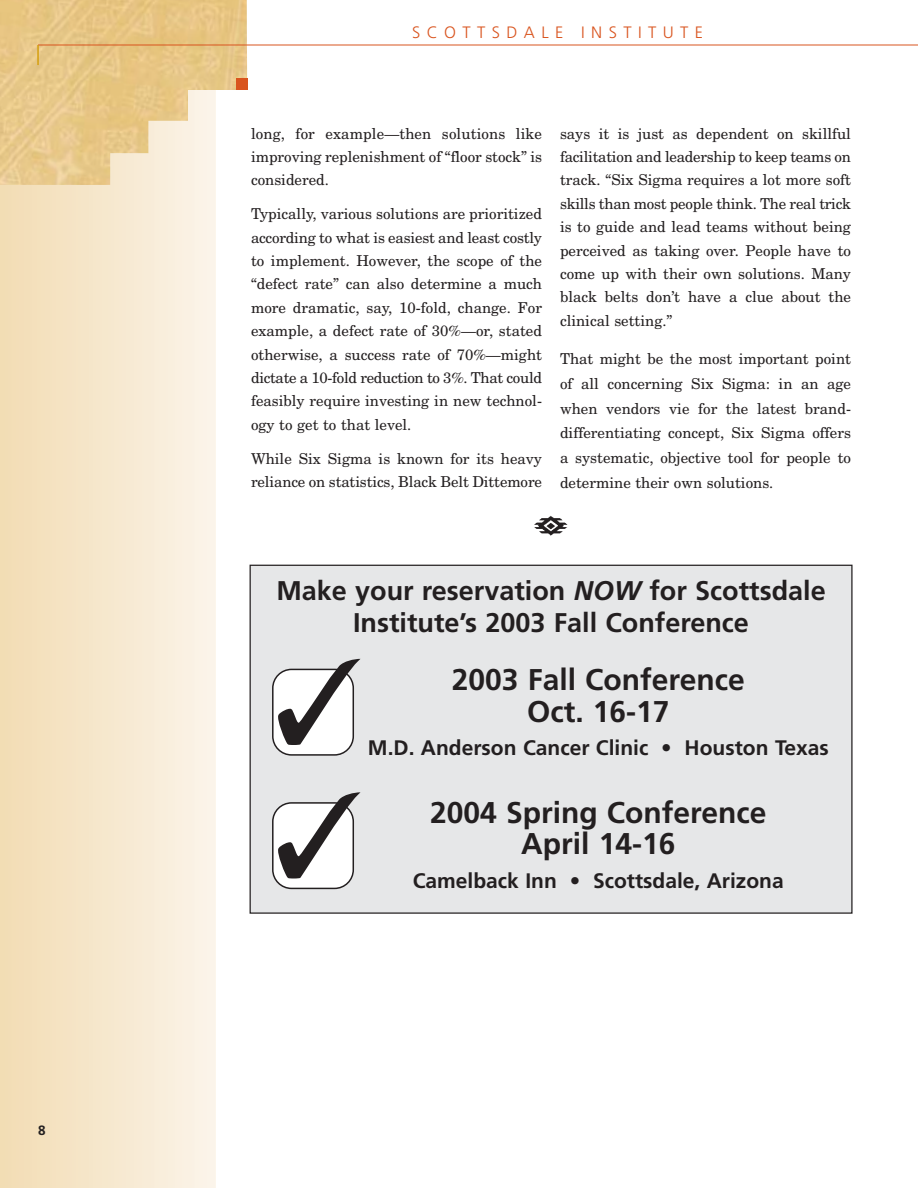
<style>
.page{position:relative;width:918px;height:1188px;background:#fff}
.page>*{position:absolute;margin:0;border:0;box-sizing:border-box;transform-origin:0 0}
.t1{font:700 30px/31.5px "Frutiger";color:#231f20;text-align:center}
.t2{font:700 27px/31.5px "Frutiger";color:#231f20;text-align:center}
.t3{font:700 21px "Frutiger";color:#231f20}
.t4{font:300 16.5px "Frutiger";letter-spacing:.39em;color:#d9541e}
.t5{font:15px/23.4px "New Century Schlbk";color:#231f20;text-align:justify}
.t6{font:700 13.5px "Frutiger";color:#231f20}
.s1{font-style:italic}
</style>
<div class="page">
<div style="left:0;top:0;width:216px;height:1188px;background:linear-gradient(to right,#f2dcb3,#fbf4ea)"></div>
<img style="left:0;top:0;width:247px;height:185px">
<hr style="left:38px;top:45px;width:880px;height:1px;background:#d9541e">
<div style="left:236px;top:78px;width:11px;height:12px;background:#d9541e"></div>
<hr style="left:37px;top:45px;width:2px;height:20px;background:#d59f0f">
<img style="left:534px;top:515px;width:34px;height:21px">
<div style="left:250px;top:565px;width:602px;height:348px;background:#e6e7e8"></div>
<svg style="left:272px;top:668px;width:82px;height:221px"></svg>
<p class="t6" style="left:38px;top:1125px;width:9px">8</p>
<p class="t4" style="left:412px;top:25px;width:293px">SCOTTSDALE INSTITUTE</p>
<p class="t5" style="left:251px;top:123px;width:292px">long, for example—then solutions like improving replenishment of “floor stock” is considered.</p>
<p class="t5" style="left:251px;top:204px;width:293px">Typically, various solutions are prioritized according to what is easiest and least costly to implement. However, the scope of the “defect rate” can also determine a much more dramatic, say, 10-fold, change. For example, a defect rate of 30%—or, stated otherwise, a success rate of 70%—might dictate a 10-fold reduction to 3%. That could feasibly require investing in new technol&shy;ogy to get to that level.</p>
<p class="t5" style="left:251px;top:448px;width:293px">While Six Sigma is known for its heavy reliance on statistics, Black Belt Dittemore</p>
<p class="t5" style="left:560px;top:123px;width:293px">says it is just as dependent on skillful facilitation and leadership to keep teams on track. “Six Sigma requires a lot more soft skills than most people think. The real trick is to guide and lead teams without being perceived as taking over. People have to come up with their own solutions. Many black belts don’t have a clue about the clinical setting.”</p>
<p class="t5" style="left:560px;top:348px;width:293px;line-height:24.8px">That might be the most important point of all concerning Six Sigma: in an age when vendors vie for the latest brand&shy;differentiating concept, Six Sigma offers a systematic, objective tool for people to determine their own solutions.</p>
<h2 class="t2" style="left:276px;top:577px;width:551px">Make your reservation <span class="s1">NOW</span> for Scottsdale<br>Institute’s 2003 Fall Conference</h2>
<h1 class="t1" style="left:452px;top:667px;width:294px">2003 Fall Conference<br>Oct. 16-17</h1>
<h3 class="t3" style="left:368px;top:740px;width:462px">M.D. Anderson Cancer Clinic • Houston Texas</h3>
<h1 class="t1" style="left:430px;top:799px;width:338px">2004 Spring Conference<br>April 14-16</h1>
<h3 class="t3" style="left:413px;top:872px;width:373px">Camelback Inn • Scottsdale, Arizona</h3>
</div>
